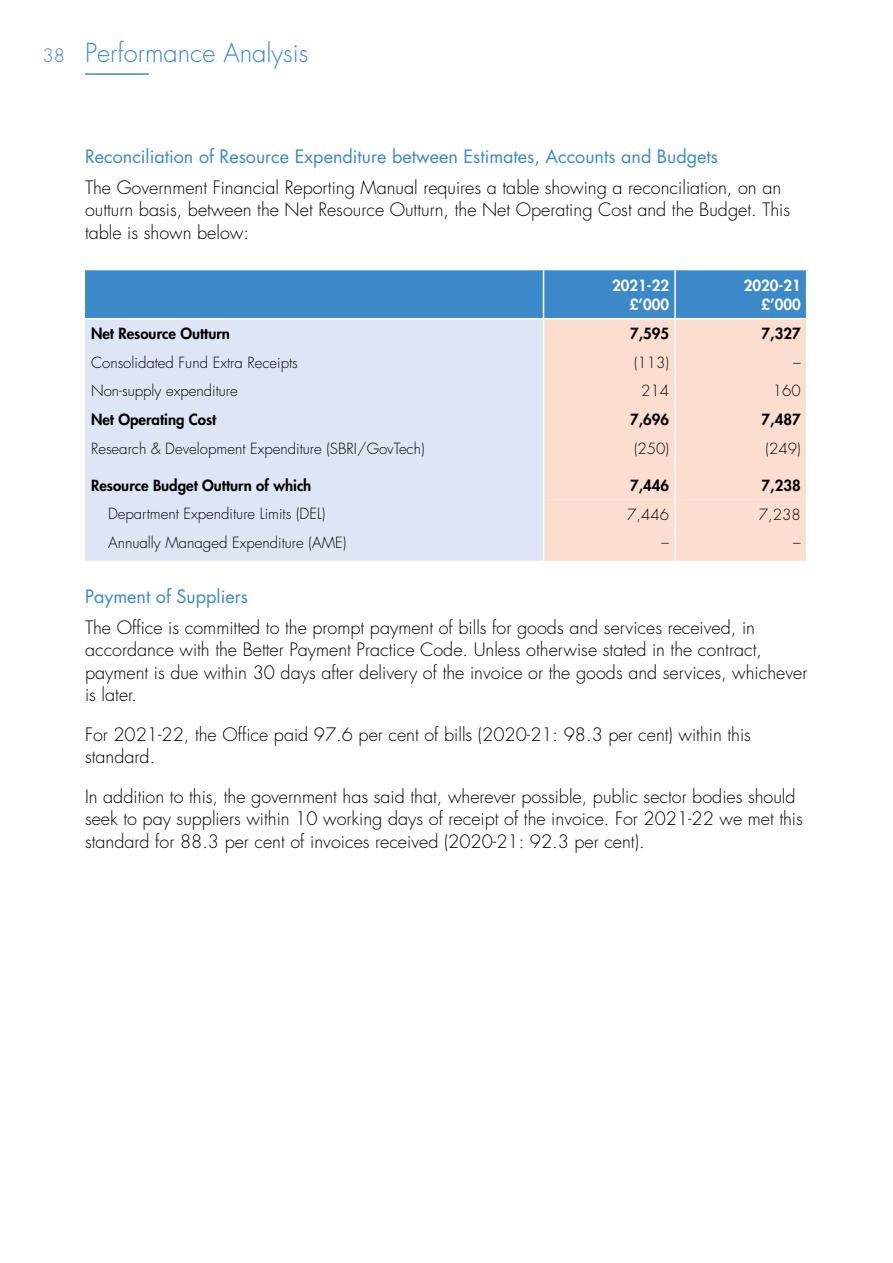
<style>
.page{position:relative;width:893px;height:1263px;background:#fff}
.page>*{position:absolute;margin:0;border:0;box-sizing:border-box;transform-origin:0 0}
.t1{font:300 25.5px "Futura";color:#3c89c9}
.t2{font:300 18px/22.5px "Futura";color:#000}
.t3{font:18px "Futura";color:#3c89c9}
.t4{font:300 15px "Futura";color:#000}
.t5{font:800 15px "Futura";color:#000}
.t6{font:800 15px/19.5px "Futura";color:#fff;text-align:right}
.s1{font-size:18px}
</style>
<div class="page">
<hr style="left:85px;top:73px;width:64px;height:2px;background:#3c89c9">
<svg style="left:85px;top:270px;width:722px;height:291px;background:#ccd4e3"></svg>
<hr style="left:543px;top:528px;width:1px;height:33px;background:#fff">
<hr style="left:674px;top:528px;width:2px;height:33px;background:#fff">
<hr style="left:806px;top:528px;width:1px;height:33px;background:#fff">
<h1 class="t1" style="left:43px;top:37px;width:267px"><span class="s1">38</span> Performance Analysis</h1>
<p class="t3" style="left:85px;top:145px;width:634px">Reconciliation of Resource Expenditure between Estimates, Accounts and Budgets</p>
<p class="t2" style="left:85px;top:176px;width:707px">The Government Financial Reporting Manual requires a table showing a reconciliation, on an outturn basis, between the Net Resource Outturn, the Net Operating Cost and the Budget. This table is shown below:</p>
<p class="t6" style="left:612px;top:275px;width:58px">2021-22 £’000</p>
<p class="t6" style="left:744px;top:275px;width:58px">2020-21 £’000</p>
<p class="t5" style="left:91px;top:324px;width:141px">Net Resource Outturn</p>
<p class="t5" style="left:630px;top:324px;width:41px">7,595</p>
<p class="t5" style="left:762px;top:324px;width:41px">7,327</p>
<p class="t4" style="left:91px;top:352px;width:208px">Consolidated Fund Extra Receipts</p>
<p class="t4" style="left:634px;top:352px;width:37px">(113)</p>
<p class="t4" style="left:793px;top:352px;width:9px">–</p>
<p class="t4" style="left:91px;top:381px;width:148px">Non-supply expenditure</p>
<p class="t4" style="left:641px;top:381px;width:29px">214</p>
<p class="t4" style="left:773px;top:381px;width:29px">160</p>
<p class="t5" style="left:91px;top:410px;width:127px">Net Operating Cost</p>
<p class="t5" style="left:630px;top:410px;width:41px">7,696</p>
<p class="t5" style="left:762px;top:410px;width:41px">7,487</p>
<p class="t4" style="left:91px;top:438px;width:335px">Research &amp; Development Expenditure (SBRI/GovTech)</p>
<p class="t4" style="left:634px;top:438px;width:37px">(250)</p>
<p class="t4" style="left:766px;top:438px;width:37px">(249)</p>
<p class="t5" style="left:91px;top:476px;width:222px">Resource Budget Outturn of which</p>
<p class="t5" style="left:630px;top:476px;width:41px">7,446</p>
<p class="t5" style="left:762px;top:476px;width:41px">7,238</p>
<p class="t4" style="left:108px;top:504px;width:219px">Department Expenditure Limits (DEL)</p>
<p class="t4" style="left:627px;top:504px;width:43px">7,446</p>
<p class="t4" style="left:759px;top:504px;width:43px">7,238</p>
<p class="t4" style="left:108px;top:533px;width:240px">Annually Managed Expenditure (AME)</p>
<p class="t4" style="left:662px;top:533px;width:9px">–</p>
<p class="t4" style="left:793px;top:533px;width:9px">–</p>
<p class="t3" style="left:85px;top:585px;width:164px">Payment of Suppliers</p>
<p class="t2" style="left:85px;top:616px;width:724px">The Office is committed to the prompt payment of bills for goods and services received, in accordance with the Better Payment Practice Code. Unless otherwise stated in the contract, payment is due within 30 days after delivery of the invoice or the goods and services, whichever is later.</p>
<p class="t2" style="left:85px;top:723px;width:667px">For 2021-22, the Office paid 97.6 per cent of bills (2020-21: 98.3 per cent) within this standard.</p>
<p class="t2" style="left:85px;top:785px;width:719px">In addition to this, the government has said that, wherever possible, public sector bodies should seek to pay suppliers within 10 working days of receipt of the invoice. For 2021-22 we met this standard for 88.3 per cent of invoices received (2020-21: 92.3 per cent).</p>
</div>
